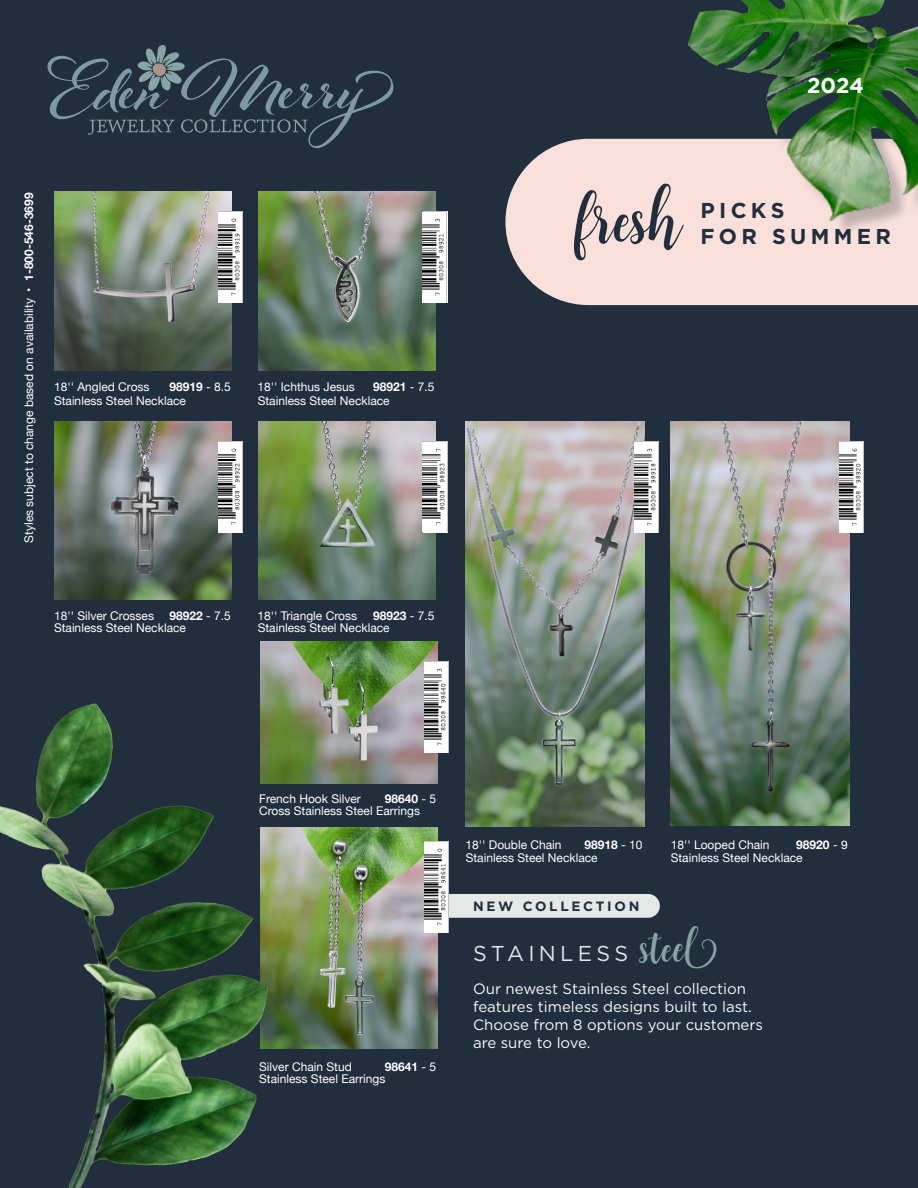
<style>
.page{position:relative;width:918px;height:1188px;background:#212e3d}
.page>*{position:absolute;margin:0;border:0;box-sizing:border-box;transform-origin:0 0}
.t1{font:77.1px "Brilliant";color:#212e3d}
.t2{font:47.4px "Brilliant";color:#87a6a3}
.t3{font:700 21.45px/25.8px "Gotham";letter-spacing:.2em;color:#212e3d}
.t4{font:21.45px "Gotham";letter-spacing:.2em;color:#dfe7e6}
.t5{font:700 21.45px "Gotham";color:#fff}
.t6{font:15px/18px "Gotham";color:#f8f9f9}
.t7{font:700 13.5px "Gotham";letter-spacing:.2em;color:#212e3d}
.t8{font:12px "Helvetica Neue";color:#fff}
.t9{font:700 12px "Helvetica Neue";color:#fff}
.s1{font-weight:700}
.s2{font-weight:400}
</style>
<div class="page">
<svg style="left:505px;top:139px;width:413px;height:166px;background:#e5cfcb"></svg>
<svg style="left:48px;top:45px;width:345px;height:103px"></svg>
<img style="left:54px;top:192px;width:177px;height:178px">
<img style="left:54px;top:421px;width:177px;height:179px">
<img style="left:259px;top:192px;width:177px;height:178px">
<img style="left:369px;top:642px;width:68px;height:142px">
<img style="left:259px;top:421px;width:177px;height:179px">
<img style="left:369px;top:827px;width:68px;height:221px">
<img style="left:466px;top:421px;width:178px;height:406px">
<img style="left:671px;top:421px;width:179px;height:404px">
<img style="left:218px;top:212px;width:25px;height:91px">
<img style="left:218px;top:441px;width:25px;height:91px">
<div style="left:423px;top:212px;width:25px;height:91px;background:#fff"></div>
<img style="left:423px;top:212px;width:24px;height:91px">
<svg style="left:424px;top:661px;width:25px;height:92px"></svg>
<img style="left:424px;top:662px;width:25px;height:90px">
<svg style="left:423px;top:441px;width:25px;height:92px"></svg>
<img style="left:423px;top:441px;width:24px;height:91px">
<svg style="left:634px;top:441px;width:25px;height:92px"></svg>
<img style="left:634px;top:441px;width:24px;height:91px">
<img style="left:839px;top:441px;width:25px;height:91px">
<div style="left:424px;top:894px;width:236px;height:24px;background:#e6e8e8;border-radius:12px"></div>
<svg style="left:424px;top:841px;width:25px;height:92px"></svg>
<img style="left:424px;top:842px;width:25px;height:90px">
<img style="left:0;top:641px;width:369px;height:547px">
<img style="left:661px;top:0;width:257px;height:268px">
<p class="t8" style="left:20px;top:543px;width:351px;rotate:-90deg">Styles subject to change based on availability • <span class="s1">1-800-546-3699</span></p>
<p class="t8" style="left:54px;top:378px;width:97px">18'' Angled Cross</p>
<p class="t9" style="left:170px;top:378px;width:63px">98919 <span class="s2">- 8.5</span></p>
<p class="t8" style="left:54px;top:392px;width:133px">Stainless Steel Necklace</p>
<p class="t8" style="left:54px;top:607px;width:102px">18'' Silver Crosses</p>
<p class="t9" style="left:170px;top:606px;width:63px">98922 <span class="s2">- 7.5</span></p>
<p class="t8" style="left:54px;top:619px;width:133px">Stainless Steel Necklace</p>
<p class="t8" style="left:258px;top:378px;width:99px">18'' Ichthus Jesus</p>
<p class="t9" style="left:373px;top:378px;width:63px">98921 <span class="s2">- 7.5</span></p>
<p class="t8" style="left:258px;top:392px;width:133px">Stainless Steel Necklace</p>
<p class="t8" style="left:258px;top:607px;width:101px">18'' Triangle Cross</p>
<p class="t9" style="left:373px;top:606px;width:63px">98923 <span class="s2">- 7.5</span></p>
<p class="t8" style="left:258px;top:619px;width:133px">Stainless Steel Necklace</p>
<p class="t5" style="left:807px;top:73px;width:58px">2024</p>
<p class="t1" style="left:575px;top:169px;width:108px">fresh</p>
<p class="t3" style="left:701px;top:197px;width:192px">PICKS<br>FOR SUMMER</p>
<p class="t8" style="left:259px;top:790px;width:103px">French Hook Silver</p>
<p class="t9" style="left:385px;top:790px;width:53px">98640 <span class="s2">- 5</span></p>
<p class="t8" style="left:259px;top:802px;width:162px">Cross Stainless Steel Earrings</p>
<p class="t8" style="left:259px;top:1058px;width:94px">Silver Chain Stud</p>
<p class="t9" style="left:385px;top:1057px;width:53px">98641 <span class="s2">- 5</span></p>
<p class="t8" style="left:259px;top:1070px;width:128px">Stainless Steel Earrings</p>
<p class="t8" style="left:466px;top:836px;width:98px">18'' Double Chain</p>
<p class="t9" style="left:584px;top:836px;width:60px">98918 <span class="s2">- 10</span></p>
<p class="t8" style="left:671px;top:836px;width:100px">18'' Looped Chain</p>
<p class="t9" style="left:796px;top:836px;width:53px">98920 <span class="s2">- 9</span></p>
<p class="t8" style="left:466px;top:849px;width:133px">Stainless Steel Necklace</p>
<p class="t8" style="left:671px;top:849px;width:133px">Stainless Steel Necklace</p>
<p class="t7" style="left:473px;top:898px;width:168px">NEW COLLECTION</p>
<p class="t2" style="left:640px;top:917px;width:78px">steel</p>
<p class="t4" style="left:473px;top:942px;width:157px">STAINLESS</p>
<p class="t6" style="left:473px;top:979px;width:292px">Our newest Stainless Steel collection features timeless designs built to last.<br>Choose from 8 options your customers are sure to love.</p>
</div>
